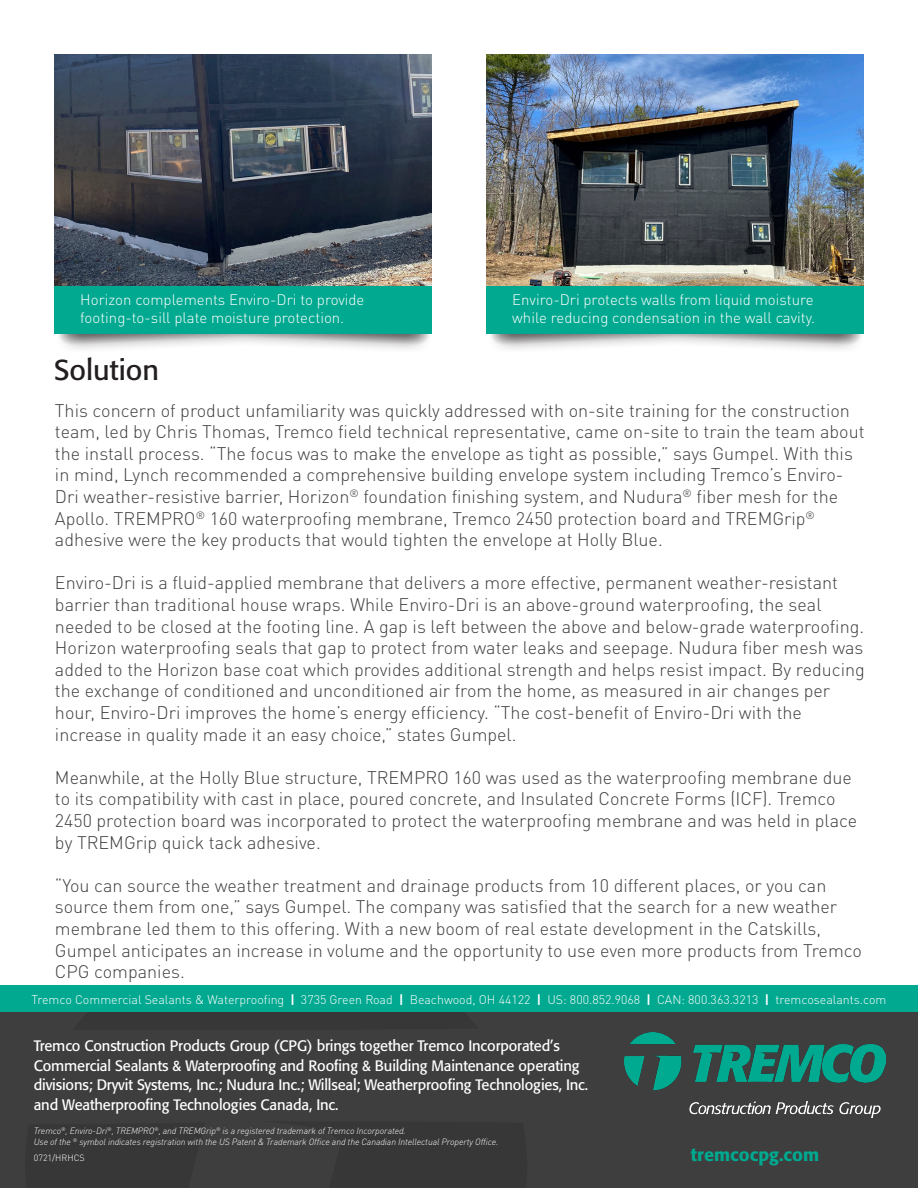
<style>
.page{position:relative;width:918px;height:1188px;background:#fff}
.page>*{position:absolute;margin:0;border:0;box-sizing:border-box;transform-origin:0 0}
.t1{font:28.5px "Formata";color:#231f20}
.t2{font:300 18px/21.6px "DINOT";color:#3e3e3f}
.t3{font:500 18px "Formata Pro";color:#00a990}
.t4{font:15px/19.5px "Formata";letter-spacing:-.01em;color:#fff}
.t5{font:300 15px/18px "DINOT";color:#fff}
.t6{font:300 12.3px "DINOT";color:#fff}
.t7{font:italic 300 9px "DINOT";letter-spacing:-.01em;color:#fff}
.t8{font:300 9px "DINOT";color:#fff}
.s1{font-weight:700}
</style>
<div class="page">
<div style="left:55px;top:305px;width:378px;height:49px;background:#231f20;opacity:.75"></div>
<div style="left:57px;top:301px;width:374px;height:44px;background:#231f20;opacity:.8"></div>
<img style="left:54px;top:54px;width:378px;height:232px">
<div style="left:54px;top:286px;width:378px;height:47px;background:#00a990"></div>
<div style="left:0;top:1012px;width:918px;height:176px;background:#3e3e3f"></div>
<div style="left:0;top:986px;width:918px;height:26px;background:#00a990"></div>
<img style="left:624px;top:1033px;width:262px;height:84px">
<div style="left:487px;top:305px;width:378px;height:49px;background:#231f20;opacity:.75"></div>
<div style="left:489px;top:301px;width:374px;height:44px;background:#231f20;opacity:.8"></div>
<img style="left:486px;top:54px;width:378px;height:232px">
<div style="left:486px;top:286px;width:378px;height:47px;background:#00a990"></div>
<p class="t5" style="left:80px;top:290px;width:286px">Horizon complements Enviro-Dri to provide</p>
<p class="t5" style="left:80px;top:308px;width:265px">footing-to-sill plate moisture protection.</p>
<p class="t1" style="left:54px;top:352px;width:107px">Solution</p>
<p class="t2" style="left:55px;top:399px;width:811px">This concern of product unfamiliarity was quickly addressed with on-site training for the construction team, led by Chris Thomas, Tremco field technical representative, came on-site to train the team about the install process. “The focus was to make the envelope as tight as possible,” says Gumpel. With this in mind, Lynch recommended a comprehensive building envelope system including Tremco’s Enviro-Dri weather-resistive barrier, Horizon<sup>®</sup> foundation finishing system, and Nudura<sup>®</sup> fiber mesh for the Apollo. TREMPRO<sup>®</sup> 160 waterproofing membrane, Tremco 2450 protection board and TREMGrip<sup>® </sup>adhesive were the key products that would tighten the envelope at Holly Blue.</p>
<p class="t2" style="left:55px;top:572px;width:812px">Enviro-Dri is a fluid-applied membrane that delivers a more effective, permanent weather-resistant barrier than traditional house wraps. While Enviro-Dri is an above-ground waterproofing, the seal needed to be closed at the footing line. A gap is left between the above and below-grade waterproofing.<br>Horizon waterproofing seals that gap to protect from water leaks and seepage. Nudura fiber mesh was added to the Horizon base coat which provides additional strength and helps resist impact. By reducing the exchange of conditioned and unconditioned air from the home, as measured in air changes per hour, Enviro-Dri improves the home’s energy efficiency. “The cost-benefit of Enviro-Dri with the increase in quality made it an easy choice,” states Gumpel.</p>
<p class="t2" style="left:55px;top:766px;width:804px">Meanwhile, at the Holly Blue structure, TREMPRO 160 was used as the waterproofing membrane due to its compatibility with cast in place, poured concrete, and Insulated Concrete Forms (ICF). Tremco 2450 protection board was incorporated to protect the waterproofing membrane and was held in place by TREMGrip quick tack adhesive.</p>
<p class="t2" style="left:55px;top:874px;width:808px">“You can source the weather treatment and drainage products from 10 different places, or you can source them from one,” says Gumpel. The company was satisfied that the search for a new weather membrane led them to this offering. With a new boom of real estate development in the Catskills, Gumpel anticipates an increase in volume and the opportunity to use even more products from Tremco CPG companies.</p>
<p class="t5" style="left:512px;top:290px;width:304px">Enviro-Dri protects walls from liquid moisture while reducing condensation in the wall cavity.</p>
<p class="t6" style="left:31px;top:992px;width:857px">Tremco Commercial Sealants &amp; Waterproofing <span class="s1">|</span> 3735 Green Road <span class="s1">|</span> Beachwood, OH 44122 <span class="s1">|</span> US: 800.852.9068 <span class="s1">|</span> CAN: 800.363.3213 <span class="s1">|</span> tremcosealants.com</p>
<p class="t4" style="left:34px;top:1036px;width:556px">Tremco Construction Products Group (CPG) brings together Tremco Incorporated’s Commercial Sealants &amp; Waterproofing and Roofing &amp; Building Maintenance operating divisions; Dryvit Systems, Inc.; Nudura Inc.; Willseal; Weatherproofing Technologies, Inc. and Weatherproofing Technologies Canada, Inc.</p>
<p class="t7" style="left:34px;top:1125px;width:374px">Tremco<sup>®</sup>, Enviro-Dri<sup>®</sup>, TREMPRO<sup>®</sup>, and TREMGrip<sup>®</sup> is a registered trademark of Tremco Incorporated.</p>
<p class="t7" style="left:34px;top:1136px;width:466px">Use of the <sup>®</sup> symbol indicates registration with the US Patent &amp; Trademark Office and the Canadian Intellectual Property Office.</p>
<p class="t8" style="left:34px;top:1152px;width:53px">0721/HRHCS</p>
<p class="t3" style="left:691px;top:1143px;width:130px">tremcocpg.com</p>
</div>
